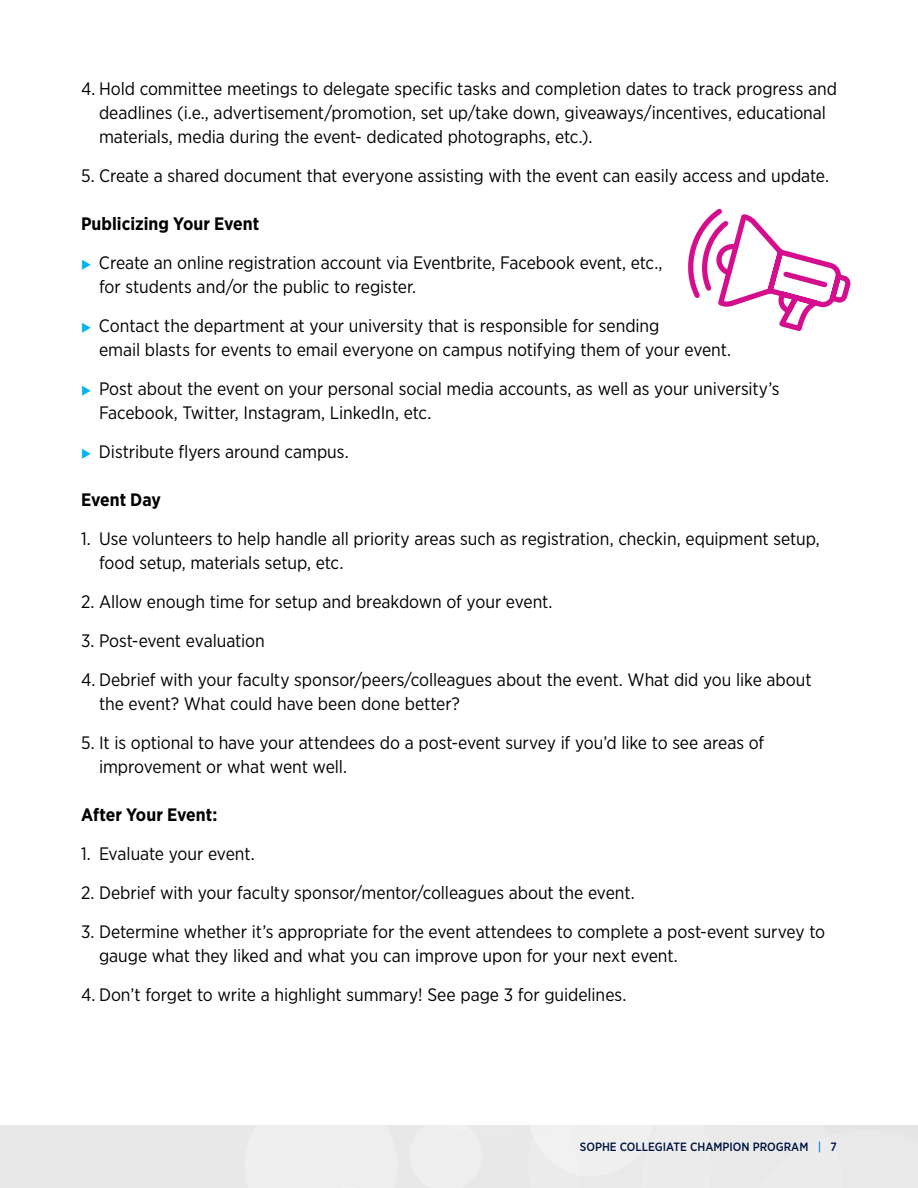
<style>
.page{position:relative;width:918px;height:1188px;background:#fff}
.page>*{position:absolute;margin:0;border:0;box-sizing:border-box;transform-origin:0 0}
.BodyText2{font:18px/24px "Gotham Narrow";letter-spacing:-.005em;color:#000}
.t1{font:700 18px "Gotham Narrow";color:#000}
.t2{font:500 12px "Gotham Narrow";color:#001541}
.s1{color:#00b5ef}
.s2{color:#0088ce}
</style>
<div class="page">
<div style="left:0;top:1125px;width:918px;height:63px;background:#e9e9e9"></div>
<svg style="left:688px;top:208px;width:163px;height:123px"></svg>
<p class="BodyText2" style="left:99px;top:77px;width:740px;text-indent:-18px">4. Hold committee meetings to delegate specific tasks and completion dates to track progress and deadlines (i.e., advertisement/promotion, set up/take down, giveaways/incentives, educational materials, media during the event- dedicated photographs, etc.).</p>
<p class="BodyText2" style="left:81px;top:164px;width:747px">5. Create a shared document that everyone assisting with the event can easily access and update.</p>
<h2 class="t1" style="left:81px;top:213px;width:180px">Publicizing Your Event</h2>
<p class="BodyText2" style="left:99px;top:251px;width:565px;text-indent:-18px"><span class="s1">◆</span> Create an online registration account via Eventbrite, Facebook event, etc., for students and/or the public to register.</p>
<p class="BodyText2" style="left:99px;top:314px;width:631px;text-indent:-18px"><span class="s1">◆</span> Contact the department at your university that is responsible for sending<br>email blasts for events to email everyone on campus notifying them of your event.</p>
<p class="BodyText2" style="left:99px;top:377px;width:682px;text-indent:-18px"><span class="s1">◆</span> Post about the event on your personal social media accounts, as well as your university’s<br>Facebook, Twitter, Instagram, LinkedIn, etc.</p>
<p class="BodyText2" style="left:81px;top:440px;width:267px"><span class="s1">◆</span> Distribute flyers around campus.</p>
<h2 class="t1" style="left:81px;top:489px;width:81px">Event Day</h2>
<p class="BodyText2" style="left:99px;top:527px;width:722px;text-indent:-18px">1. Use volunteers to help handle all priority areas such as registration, checkin, equipment setup, food setup, materials setup, etc.</p>
<p class="BodyText2" style="left:81px;top:590px;width:471px">2. Allow enough time for setup and breakdown of your event.</p>
<p class="BodyText2" style="left:81px;top:629px;width:185px">3. Post-event evaluation</p>
<p class="BodyText2" style="left:99px;top:668px;width:714px;text-indent:-18px">4. Debrief with your faculty sponsor/peers/colleagues about the event. What did you like about the event? What could have been done better?</p>
<p class="BodyText2" style="left:99px;top:731px;width:667px;text-indent:-18px">5. It is optional to have your attendees do a post-event survey if you’d like to see areas of improvement or what went well.</p>
<h2 class="t1" style="left:81px;top:804px;width:138px">After Your Event:</h2>
<p class="BodyText2" style="left:81px;top:842px;width:173px">1. Evaluate your event.</p>
<p class="BodyText2" style="left:81px;top:881px;width:553px">2. Debrief with your faculty sponsor/mentor/colleagues about the event.</p>
<p class="BodyText2" style="left:99px;top:920px;width:728px;text-indent:-18px">3. Determine whether it’s appropriate for the event attendees to complete a post-event survey to gauge what they liked and what you can improve upon for your next event.</p>
<p class="BodyText2" style="left:81px;top:983px;width:545px">4. Don’t forget to write a highlight summary! See page 3 for guidelines.</p>
<p class="t2" style="left:580px;top:1139px;width:259px">SOPHE COLLEGIATE CHAMPION PROGRAM <span class="s2">|</span> 7</p>
</div>
